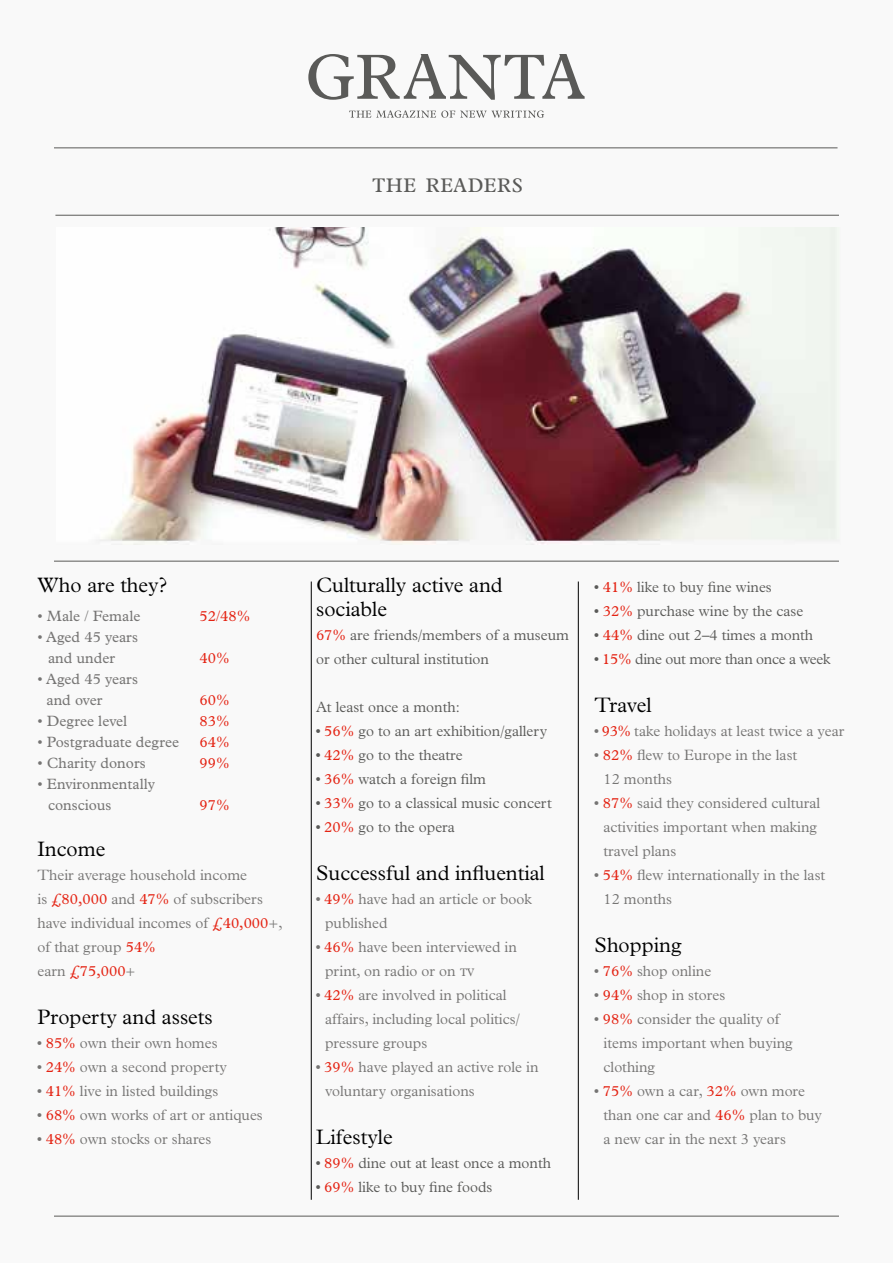
<style>
.page{position:relative;width:893px;height:1263px;background:#f9f9f9}
.page>*{position:absolute;margin:0;border:0;box-sizing:border-box;transform-origin:0 0}
.t1{font:300 27px "Plantin Exp";letter-spacing:.025em;color:#5a5a58}
.t2{font:300 21px/24px "Plantin";color:#000}
.t3{font:300 15px/24px "Plantin";color:#767574}
.t4{font:300 15px/24px "Plantin";color:#5a5a58}
.t5{font:15px/21px "Plantin";color:#767574}
.t6{font:300 15px "Plantin";letter-spacing:-.02em;color:#5a5a58}
.t7{font:15px "Plantin";color:#e42313}
.s1{font-weight:400;color:#e42313}
.s2{font-family:"Plantin Exp"}
</style>
<div class="page">
<svg style="left:308px;top:54px;width:277px;height:46px"></svg>
<svg style="left:349px;top:111px;width:195px;height:7px"></svg>
<hr style="left:54px;top:148px;width:783px;height:1px;background:#5a5a58">
<hr style="left:55px;top:215px;width:784px;height:1px;background:#5a5a58">
<hr style="left:54px;top:561px;width:785px;height:1px;background:#5a5a58">
<img style="left:106px;top:228px;width:730px;height:317px">
<hr style="left:311px;top:581px;width:1px;height:619px;background:#000">
<hr style="left:578px;top:581px;width:1px;height:619px;background:#000">
<hr style="left:54px;top:1216px;width:785px;height:1px;background:#5a5a58">
<h1 class="t1" style="left:372px;top:171px;width:153px">the readers</h1>
<h2 class="t2" style="left:38px;top:573px;width:132px">Who are they?</h2>
<p class="t5" style="left:38px;top:606px;width:105px">• Male / Female</p>
<p class="t7" style="left:200px;top:608px;width:52px">52/48%</p>
<p class="t5" style="left:48px;top:627px;width:92px;text-indent:-10px">• Aged 45 years and under</p>
<p class="t7" style="left:200px;top:650px;width:32px">40%</p>
<p class="t5" style="left:46px;top:669px;width:93px;text-indent:-9px">• Aged 45 years and over</p>
<p class="t7" style="left:200px;top:692px;width:32px">60%</p>
<p class="t5" style="left:38px;top:711px;width:91px">• Degree level</p>
<p class="t7" style="left:200px;top:713px;width:32px">83%</p>
<p class="t5" style="left:38px;top:732px;width:143px">• Postgraduate degree</p>
<p class="t7" style="left:200px;top:734px;width:32px">64%</p>
<p class="t5" style="left:38px;top:753px;width:110px">• Charity donors</p>
<p class="t7" style="left:200px;top:755px;width:32px">99%</p>
<p class="t5" style="left:48px;top:774px;width:109px;text-indent:-10px">• Environmentally conscious</p>
<p class="t7" style="left:200px;top:797px;width:32px">97%</p>
<h2 class="t2" style="left:38px;top:837px;width:69px">Income</h2>
<p class="t3" style="left:38px;top:863px;width:247px">Their average household income<br>is <span class="s1">£80,000</span> and <span class="s1">47%</span> of subscribers have individual incomes of <span class="s1">£40,000</span>+, of that group <span class="s1">54%<br></span>earn <span class="s1">£75,000</span>+</p>
<h2 class="t2" style="left:38px;top:1005px;width:177px">Property and assets</h2>
<p class="t3" style="left:38px;top:1031px;width:182px">• <span class="s1">85%</span> own their own homes</p>
<p class="t3" style="left:38px;top:1055px;width:191px">• <span class="s1">24%</span> own a second property</p>
<p class="t3" style="left:38px;top:1079px;width:182px">• <span class="s1">41%</span> live in listed buildings</p>
<p class="t3" style="left:38px;top:1103px;width:227px">• <span class="s1">68%</span> own works of art or antiques</p>
<p class="t3" style="left:38px;top:1127px;width:175px">• <span class="s1">48%</span> own stocks or shares</p>
<h2 class="t2" style="left:316px;top:573px;width:188px">Culturally active and sociable</h2>
<p class="t4" style="left:316px;top:623px;width:254px"><span class="s1">67%</span> are friends/members of a museum or other cultural institution</p>
<p class="t4" style="left:316px;top:695px;width:145px">At least once a month:</p>
<p class="t4" style="left:316px;top:719px;width:233px">• <span class="s1">56%</span> go to an art exhibition/gallery</p>
<p class="t4" style="left:316px;top:743px;width:148px">• <span class="s1">42%</span> go to the theatre</p>
<p class="t4" style="left:316px;top:767px;width:171px">• <span class="s1">36%</span> watch a foreign film</p>
<p class="t4" style="left:316px;top:791px;width:237px">• <span class="s1">33%</span> go to a classical music concert</p>
<p class="t4" style="left:316px;top:815px;width:140px">• <span class="s1">20%</span> go to the opera</p>
<h2 class="t2" style="left:316px;top:861px;width:230px">Successful and influential</h2>
<p class="t3" style="left:325px;top:887px;width:208px;text-indent:-9px">• <span class="s1">49%</span> have had an article or book published</p>
<p class="t3" style="left:325px;top:935px;width:193px;text-indent:-9px">• <span class="s1">46%</span> have been interviewed in print, on radio or on <span class="s2">tv</span></p>
<p class="t3" style="left:325px;top:983px;width:196px;text-indent:-9px">• <span class="s1">42%</span> are involved in political affairs, including local politics/ pressure groups</p>
<p class="t3" style="left:325px;top:1055px;width:215px;text-indent:-9px">• <span class="s1">39%</span> have played an active role in voluntary organisations</p>
<h2 class="t2" style="left:316px;top:1125px;width:78px">Lifestyle</h2>
<p class="t4" style="left:316px;top:1151px;width:236px">• <span class="s1">89%</span> dine out at least once a month</p>
<p class="t4" style="left:316px;top:1175px;width:178px">• <span class="s1">69%</span> like to buy fine foods</p>
<p class="t4" style="left:595px;top:575px;width:179px">• <span class="s1">41%</span> like to buy fine wines</p>
<p class="t4" style="left:595px;top:599px;width:210px">• <span class="s1">32%</span> purchase wine by the case</p>
<p class="t4" style="left:595px;top:623px;width:220px">• <span class="s1">44%</span> dine out 2–4 times a month</p>
<p class="t6" style="left:595px;top:650px;width:237px">• <span class="s1">15%</span> dine out more than once a week</p>
<h2 class="t2" style="left:595px;top:693px;width:59px">Travel</h2>
<p class="t3" style="left:595px;top:719px;width:251px">• <span class="s1">93%</span> take holidays at least twice a year</p>
<p class="t3" style="left:604px;top:743px;width:195px;text-indent:-9px">• <span class="s1">82%</span> flew to Europe in the last<br>12 months</p>
<p class="t3" style="left:604px;top:791px;width:218px;text-indent:-9px">• <span class="s1">87%</span> said they considered cultural activities important when making travel plans</p>
<p class="t3" style="left:604px;top:863px;width:223px;text-indent:-9px">• <span class="s1">54%</span> flew internationally in the last<br>12 months</p>
<h2 class="t2" style="left:595px;top:933px;width:89px">Shopping</h2>
<p class="t3" style="left:595px;top:959px;width:118px">• <span class="s1">76%</span> shop online</p>
<p class="t3" style="left:595px;top:983px;width:132px">• <span class="s1">94%</span> shop in stores</p>
<p class="t3" style="left:604px;top:1007px;width:191px;text-indent:-9px">• <span class="s1">98%</span> consider the quality of items important when buying clothing</p>
<p class="t3" style="left:604px;top:1079px;width:220px;text-indent:-9px">• <span class="s1">75%</span> own a car, <span class="s1">32%</span> own more than one car and <span class="s1">46%</span> plan to buy a new car in the next 3 years</p>
</div>
